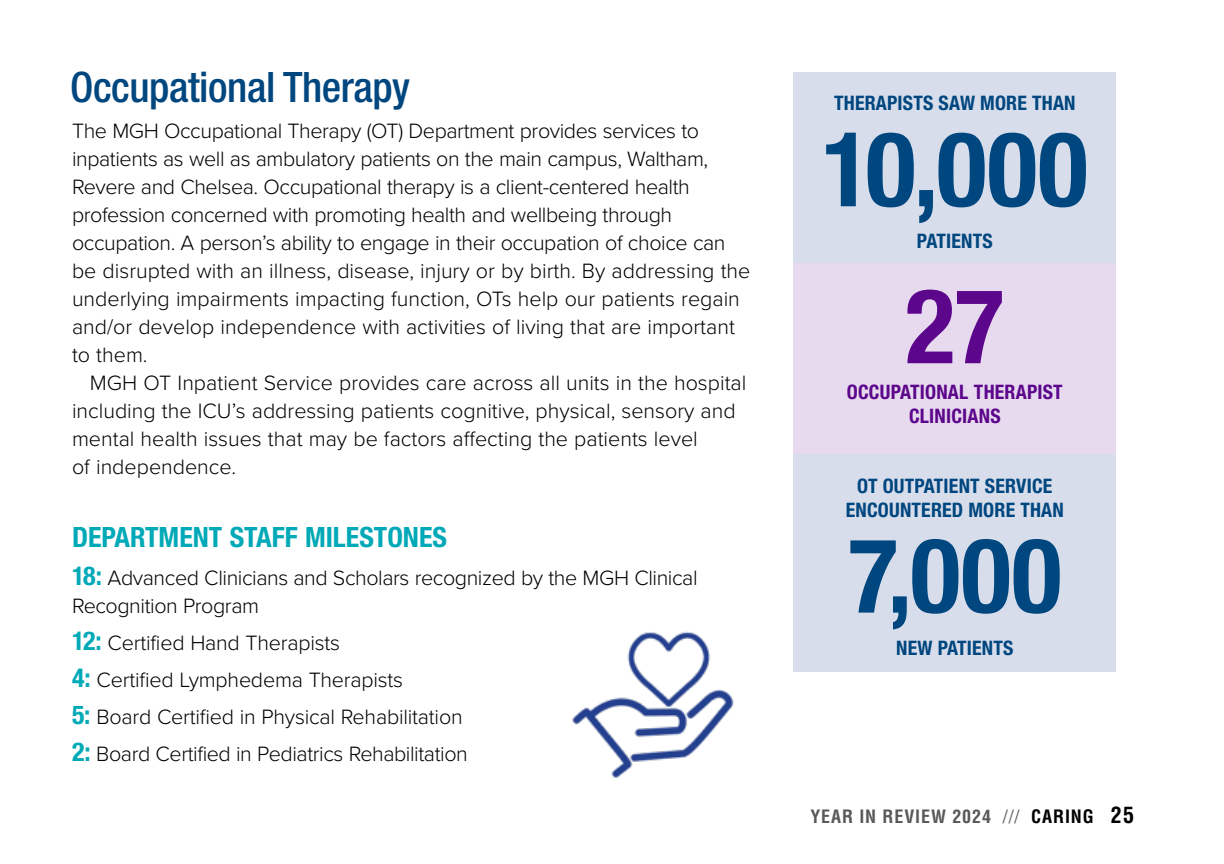
<style>
.page{position:relative;width:1224px;height:864px;background:#fff}
.page>*{position:absolute;margin:0;border:0;box-sizing:border-box;transform-origin:0 0}
.t1{font:700 condensed 104px "Helvetica Neue";letter-spacing:.005em;color:#00467f}
.t2{font:700 condensed 104px "Helvetica Neue";color:#5c068c}
.t3{font:500 condensed 42px "Helvetica Neue LT Std";letter-spacing:-.01em;color:#00467f}
.t4{font:700 condensed 28px "Helvetica Neue LT Std";color:#00a9b7}
.t5{font:300 21.6px/28px "Proxima Nova";letter-spacing:-.01em;color:#000}
.t6{font:700 condensed 20px/24px "Helvetica Neue LT Std";letter-spacing:.01em;color:#00467f;text-align:center}
.t7{font:700 condensed 20px/24px "Helvetica Neue LT Std";letter-spacing:.01em;color:#5c068c;text-align:center}
.t8{font:700 condensed 18px "Helvetica LT Std";letter-spacing:.05em;color:#58595b}
.s1{font-family:"Helvetica Neue LT Std";font-weight:700;font-stretch:condensed;font-size:26px;color:#00a9b7}
.s2{font-weight:400}
.s3{color:#000}
.s4{font-size:22px;color:#000}
</style>
<div class="page">
<div style="left:794px;top:72px;width:322px;height:191px;background:#d7ddeb"></div>
<div style="left:794px;top:263px;width:322px;height:192px;background:#e7daee"></div>
<div style="left:794px;top:454px;width:322px;height:218px;background:#d7ddeb"></div>
<img style="left:572px;top:631px;width:162px;height:147px">
<h2 class="t3" style="left:70px;top:62px;width:341px">Occupational Therapy</h2>
<p class="t5" style="left:72px;top:116px;width:680px">The MGH Occupational Therapy (OT) Department provides services to inpatients as well as ambulatory patients on the main campus, Waltham, Revere and Chelsea. Occupational therapy is a client-centered health profession concerned with promoting health and wellbeing through occupation. A person’s ability to engage in their occupation of choice can be disrupted with an illness, disease, injury or by birth. By addressing the underlying impairments impacting function, OTs help our patients regain and/or develop independence with activities of living that are important to them.</p>
<p class="t5" style="left:72px;top:368px;width:676px;text-indent:18px">MGH OT Inpatient Service provides care across all units in the hospital including the ICU’s addressing patients cognitive, physical, sensory and mental health issues that may be factors affecting the patients level<br>of independence.</p>
<p class="t4" style="left:72px;top:520px;width:377px">DEPARTMENT STAFF MILESTONES</p>
<p class="t5" style="left:72px;top:562px;width:627px"><span class="s1">18:</span> Advanced Clinicians and Scholars recognized by the MGH Clinical<br>Recognition Program</p>
<p class="t5" style="left:72px;top:623px;width:397px;line-height:37px"><span class="s1">12:</span> Certified Hand Therapists<br><span class="s1">4:</span> Certified Lymphedema Therapists<br><span class="s1">5:</span> Board Certified in Physical Rehabilitation <span class="s1">2:</span> Board Certified in Pediatrics Rehabilitation</p>
<p class="t6" style="left:834px;top:91px;width:243px">THERAPISTS SAW MORE THAN</p>
<h1 class="t1" style="left:822px;top:106px;width:267px">10,000</h1>
<p class="t6" style="left:917px;top:229px;width:77px">PATIENTS</p>
<h1 class="t2" style="left:906px;top:263px;width:100px">27</h1>
<p class="t7" style="left:847px;top:380px;width:217px">OCCUPATIONAL THERAPIST<br>CLINICIANS</p>
<p class="t6" style="left:846px;top:473px;width:220px">OT OUTPATIENT SERVICE<br>ENCOUNTERED MORE THAN</p>
<h1 class="t1" style="left:848px;top:513px;width:215px">7,000</h1>
<p class="t6" style="left:896px;top:635px;width:119px">NEW PATIENTS</p>
<p class="t8" style="left:810px;top:805px;width:325px">YEAR IN REVIEW 2024 <span class="s2">///</span> <span class="s3">CARING</span> <span class="s4">25</span></p>
</div>
